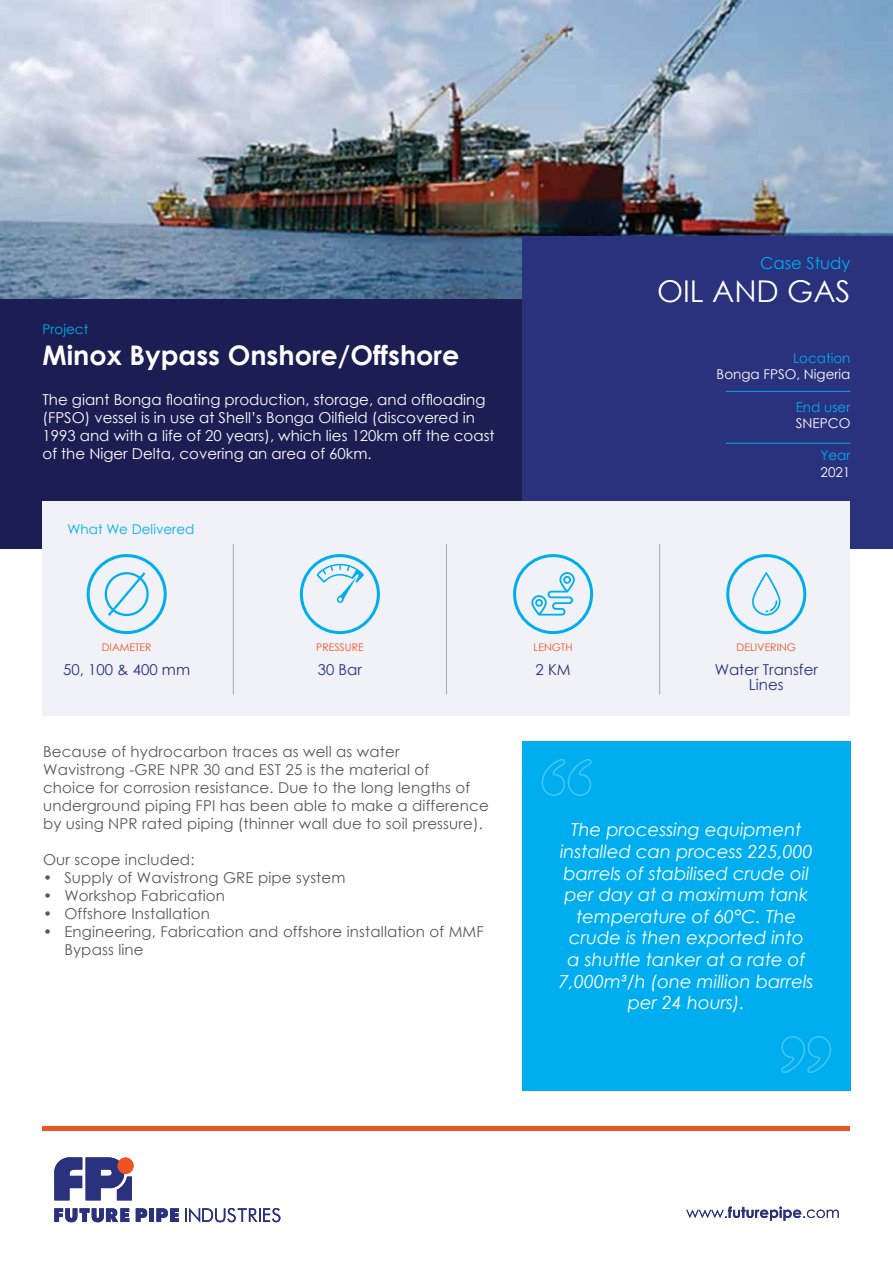
<style>
.page{position:relative;width:893px;height:1263px;background:#fff}
.page>*{position:absolute;margin:0;border:0;box-sizing:border-box;transform-origin:0 0}
.t1{font:30px "Century Gothic";color:#fff}
.t2{font:700 27px "Century Gothic";color:#fff}
.t3{font:italic 18px/21.6px "Century Gothic";color:#fff;text-align:center}
.t4{font:16.5px "Century Gothic";color:#00aeef}
.t5{font:15px/18px "Century Gothic";letter-spacing:.01em;color:#58595b}
.t6{font:15px/18px "Century Gothic";color:#fff}
.t7{font:15px/15px "Century Gothic";color:#2a317d;text-align:center}
.t8{font:13.5px "Century Gothic";color:#00aeef}
.t9{font:13.5px "Century Gothic";color:#fff}
.t10{font:10.5px "Century Gothic";color:#f05323}
</style>
<div class="page">
<img style="left:0;top:0;width:893px;height:300px">
<div style="left:0;top:300px;width:893px;height:249px;background:#1c1e53"></div>
<div style="left:522px;top:236px;width:371px;height:313px;background:#2a317d"></div>
<hr style="left:726px;top:391px;width:124px;height:1px;background:#00aeef">
<hr style="left:726px;top:443px;width:124px;height:1px;background:#00aeef">
<div style="left:43px;top:502px;width:807px;height:214px;background:#f1f2f7"></div>
<div style="left:522px;top:741px;width:328px;height:350px;background:#00aeef"></div>
<svg style="left:87px;top:554px;width:80px;height:80px"></svg>
<svg style="left:300px;top:554px;width:80px;height:80px"></svg>
<svg style="left:513px;top:554px;width:80px;height:80px"></svg>
<svg style="left:726px;top:554px;width:80px;height:80px"></svg>
<hr style="left:233px;top:544px;width:1px;height:150px;background:#a7a9ac">
<hr style="left:446px;top:544px;width:1px;height:150px;background:#a7a9ac">
<hr style="left:659px;top:544px;width:1px;height:150px;background:#a7a9ac">
<svg style="left:781px;top:1036px;width:50px;height:37px"></svg>
<svg style="left:541px;top:759px;width:51px;height:37px"></svg>
<svg style="left:686px;top:1206px;width:153px;height:15px"></svg>
<svg style="left:185px;top:1208px;width:95px;height:14px"></svg>
<svg style="left:54px;top:1208px;width:75px;height:14px"></svg>
<svg style="left:136px;top:1208px;width:11px;height:14px"></svg>
<div style="left:149px;top:1208px;width:5px;height:14px;background:#2a317d"></div>
<svg style="left:156px;top:1208px;width:23px;height:14px"></svg>
<svg style="left:54px;top:1157px;width:78px;height:43px"></svg>
<div style="left:117px;top:1157px;width:17px;height:17px;background:#f05323;border-radius:50%"></div>
<hr style="left:43px;top:1126px;width:807px;height:4px;background:#f05323">
<p class="t8" style="left:43px;top:319px;width:47px">Project</p>
<h2 class="t2" style="left:43px;top:335px;width:418px">Minox Bypass Onshore/Offshore</h2>
<p class="t6" style="left:43px;top:390px;width:454px">The giant Bonga floating production, storage, and offloading (FPSO) vessel is in use at Shell’s Bonga Oilfield (discovered in 1993 and with a life of 20 years), which lies 120km off the coast of the Niger Delta, covering an area of 60km.</p>
<p class="t8" style="left:68px;top:519px;width:128px">What We Delivered</p>
<p class="t4" style="left:760px;top:251px;width:92px">Case Study</p>
<h1 class="t1" style="left:657px;top:270px;width:195px">OIL AND GAS</h1>
<p class="t8" style="left:793px;top:349px;width:59px">Location</p>
<p class="t9" style="left:717px;top:365px;width:135px">Bonga FPSO, Nigeria</p>
<p class="t8" style="left:796px;top:397px;width:56px">End user</p>
<p class="t9" style="left:796px;top:414px;width:56px">SNEPCO</p>
<p class="t8" style="left:820px;top:446px;width:32px">Year</p>
<p class="t9" style="left:820px;top:462px;width:31px">2021</p>
<p class="t10" style="left:102px;top:640px;width:51px">DIAMETER</p>
<p class="t7" style="left:63px;top:662px;width:128px">50, 100 &amp; 400 mm</p>
<p class="t10" style="left:316px;top:640px;width:49px">PRESSURE</p>
<p class="t7" style="left:318px;top:662px;width:46px">30 Bar</p>
<p class="t5" style="left:43px;top:742px;width:447px">Because of hydrocarbon traces as well as water<br>Wavistrong -GRE NPR 30 and EST 25 is the material of<br>choice for corrosion resistance. Due to the long lengths of underground piping FPI has been able to make a difference by using NPR rated piping (thinner wall due to soil pressure).</p>
<p class="t5" style="left:43px;top:850px;width:153px">Our scope included:</p>
<p class="t5" style="left:43px;top:868px;width:304px">• Supply of Wavistrong GRE pipe system</p>
<p class="t5" style="left:43px;top:886px;width:183px">• Workshop Fabrication</p>
<p class="t5" style="left:43px;top:904px;width:168px">• Offshore Installation</p>
<p class="t5" style="left:64px;top:922px;width:421px;text-indent:-21px">• Engineering, Fabrication and offshore installation of MMF<br>Bypass line</p>
<p class="t10" style="left:534px;top:640px;width:13px">Lengt</p>
<p class="t10" style="left:565px;top:640px;width:9px">h</p>
<p class="t7" style="left:535px;top:662px;width:37px">2 KM</p>
<p class="t10" style="left:737px;top:640px;width:61px">DELIVERING</p>
<p class="t7" style="left:715px;top:662px;width:105px">Water Transfer<br>Lines</p>
<p class="t3" style="left:559px;top:819px;width:256px">The processing equipment installed can process 225,000 barrels of stabilised crude oil per day at a maximum tank temperature of 60°C. The crude is then exported into<br>a shuttle tanker at a rate of<br>7,000m³/h (one million barrels per 24 hours).</p>
</div>
